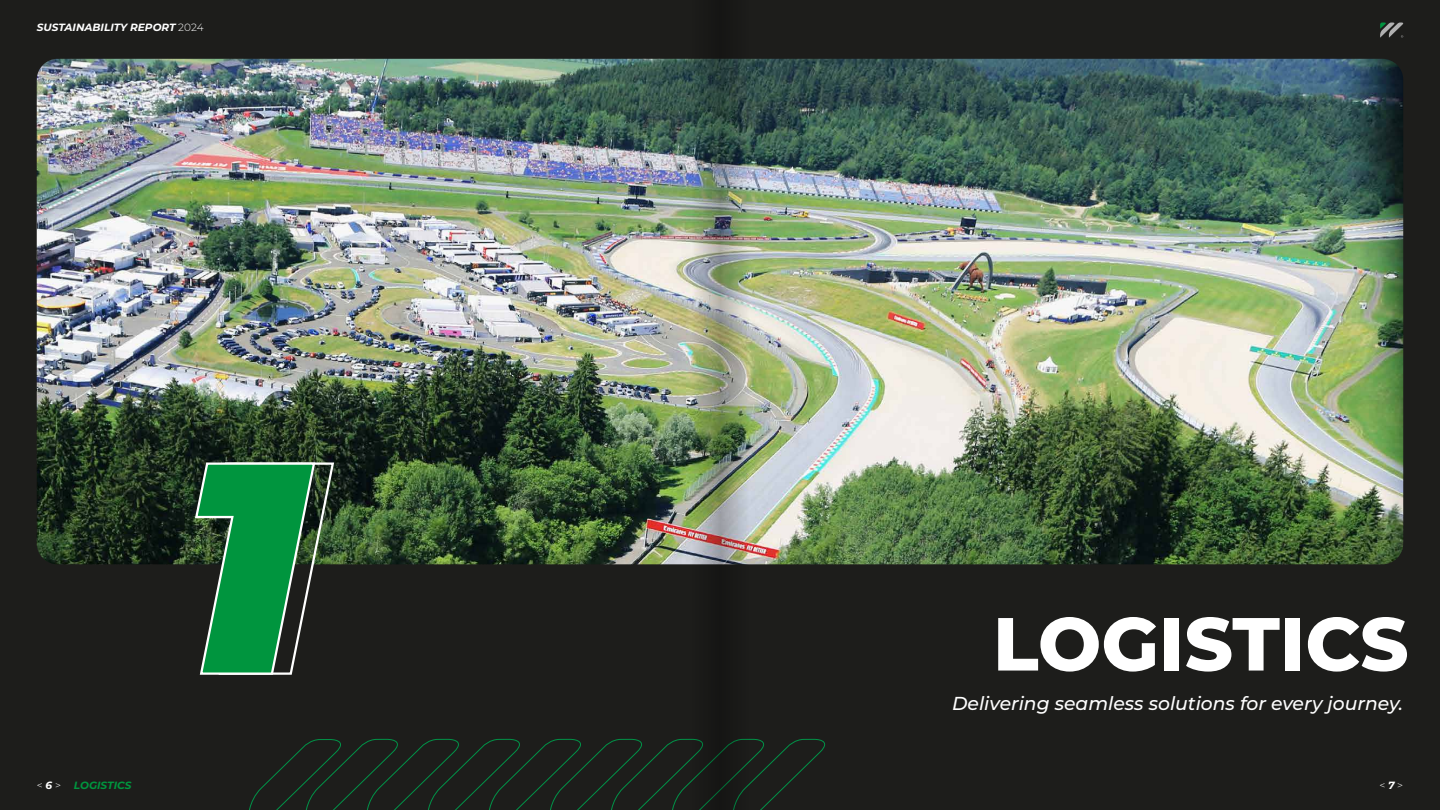
<style>
.page{position:relative;width:1440px;height:810px;background:#1d1d1b}
.page>*{position:absolute;margin:0;border:0;box-sizing:border-box;transform-origin:0 0}
.t1{font:italic 900 300px "Montserrat";color:#00953e}
.t2{font:800 75px "Montserrat";color:#fff}
.t3{font:italic 500 18.75px "Montserrat";color:#fff}
.t4{font:italic 700 10.5px "Montserrat";color:#fff}
.t5{font:italic 700 10.5px "Montserrat";color:#00953e}
.t6{font:300 10.5px "Montserrat";color:#fff}
.s1{font-weight:300;font-style:normal}
.s2{font-weight:300;font-style:normal;color:#fff}
.s3{color:#fff}
.s4{font-weight:700;font-style:italic}
</style>
<div class="page">
<img style="left:37px;top:59px;width:1366px;height:505px">
<svg style="left:249px;top:738px;width:577px;height:72px"></svg>
<svg style="left:194px;top:461px;width:142px;height:214px"></svg>
<svg style="left:1380px;top:23px;width:24px;height:15px"></svg>
<img style="left:720px;top:58px;width:29px;height:752px">
<img style="left:691px;top:58px;width:29px;height:752px">
<p class="t4" style="left:37px;top:20px;width:168px">SUSTAINABILITY REPORT <span class="s1">2024</span></p>
<h1 class="t1" style="left:180px;top:341px;width:127px">1</h1>
<h2 class="t2" style="left:993px;top:589px;width:417px">LOGISTICS</h2>
<p class="t3" style="left:952px;top:690px;width:453px">Delivering seamless solutions for every journey.</p>
<p class="t5" style="left:37px;top:778px;width:96px"><span class="s2">&lt;</span> <span class="s3">6</span> <span class="s2">&gt;</span> LOGISTICS</p>
<p class="t6" style="left:1379px;top:778px;width:25px">&lt; <span class="s4">7</span> &gt;</p>
</div>
